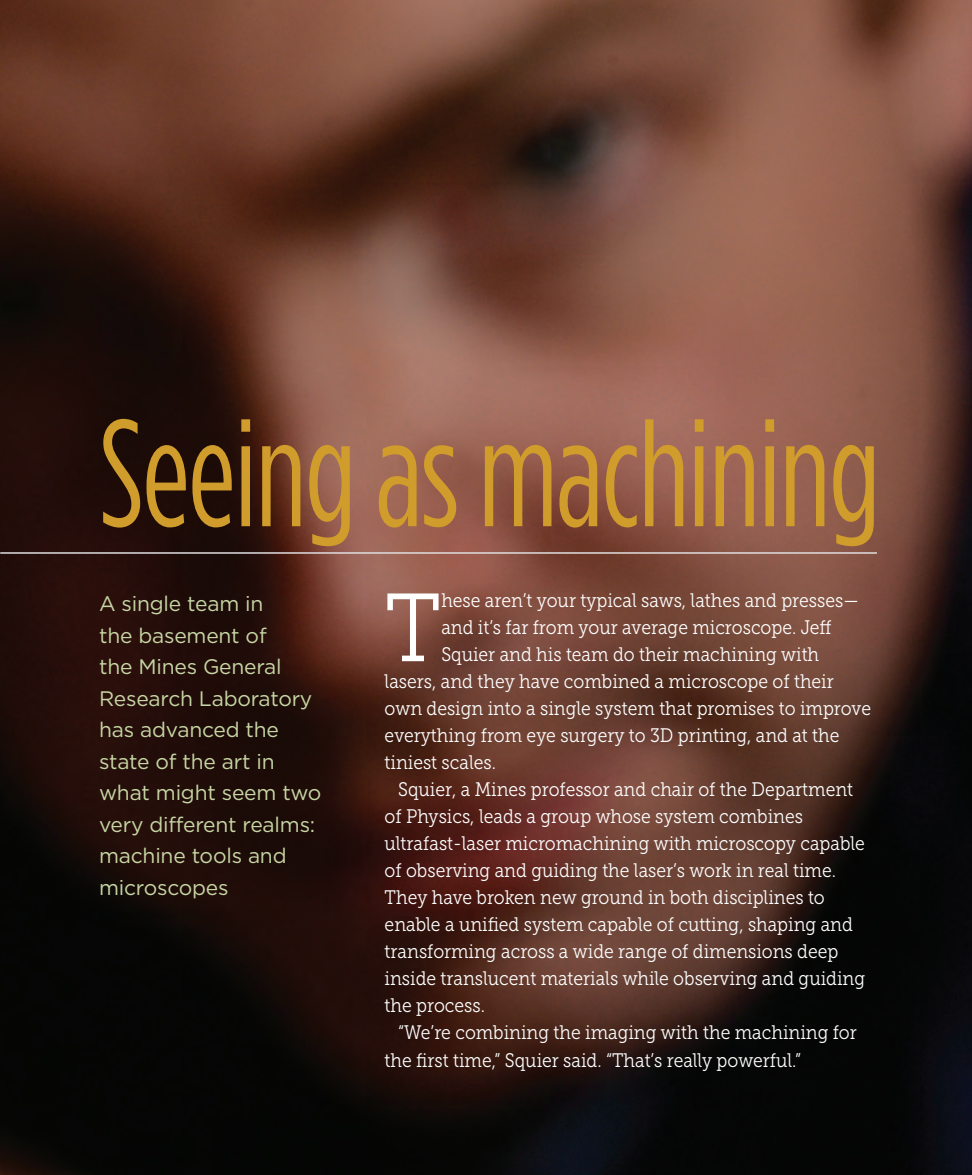
<style>
.page{position:relative;width:972px;height:1175px;background:#fff}
.page>*{position:absolute;margin:0;border:0;box-sizing:border-box;transform-origin:0 0}
.News_name{font:151.35px "Gotham Condensed";letter-spacing:-.01em;color:#d09c2b;scale:.89 1}
.Body_Text_2{font:96.3px "Museo Slab 300";color:#fff;scale:.9 1}
.News_name-2{font:21px/31.5px "Gotham";letter-spacing:-.01em;color:#c7d6a4}
.Body_Text_2-2{font:19.5px/27px "Museo Slab 300";color:#fff;scale:.9 1}
</style>
<div class="page">
<img style="left:0;top:0;width:972px;height:1174px">
<hr style="left:0;top:552px;width:877px;height:2px;background:#dfdedf">
<p class="News_name" style="left:99px;top:392px;width:879px">Seeing as machining</p>
<p class="News_name-2" style="left:99px;top:587px;width:224px">A single team in<br>the basement of<br>the Mines General<br>Research Laboratory has advanced the state of the art in what might seem two very different realms: machine tools and microscopes</p>
<p class="Body_Text_2" style="left:385px;top:575px;width:64px">T</p>
<p class="Body_Text_2-2" style="left:441px;top:587px;width:466px">hese aren’t your typical saws, lathes and presses—</p>
<p class="Body_Text_2-2" style="left:441px;top:614px;width:435px">and it’s far from your average microscope. Jeff</p>
<p class="Body_Text_2-2" style="left:441px;top:641px;width:421px">Squier and his team do their machining with</p>
<p class="Body_Text_2-2" style="left:385px;top:668px;width:501px">lasers, and they have combined a microscope of their</p>
<p class="Body_Text_2-2" style="left:385px;top:695px;width:542px">own design into a single system that promises to improve</p>
<p class="Body_Text_2-2" style="left:385px;top:722px;width:507px">everything from eye surgery to 3D printing, and at the</p>
<p class="Body_Text_2-2" style="left:385px;top:749px;width:125px">tiniest scales.</p>
<p class="Body_Text_2-2" style="left:385px;top:776px;width:535px;text-indent:13px">Squier, a Mines professor and chair of the Department of Physics, leads a group whose system combines ultrafast-laser micromachining with microscopy capable of observing and guiding the laser’s work in real time.<br>They have broken new ground in both disciplines to enable a unified system capable of cutting, shaping and transforming across a wide range of dimensions deep inside translucent materials while observing and guiding the process.</p>
<p class="Body_Text_2-2" style="left:385px;top:1019px;width:526px;text-indent:13px">“We’re combining the imaging with the machining for the first time,” Squier said. “That’s really powerful.”</p>
</div>
